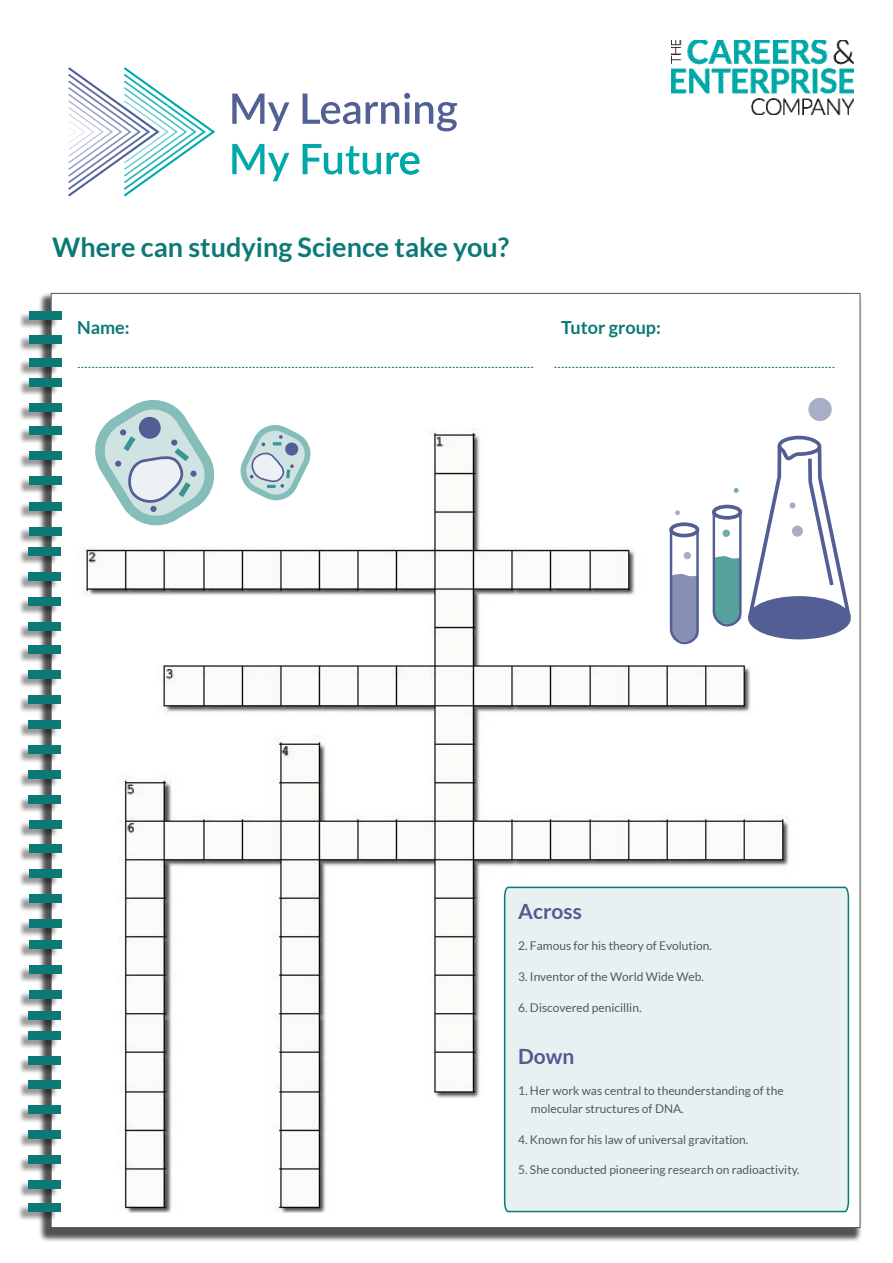
<style>
.page{position:relative;width:893px;height:1263px;background:#fff}
.page>*{position:absolute;margin:0;border:0;box-sizing:border-box;transform-origin:0 0}
.t1{font:700 27px "Lato";color:#0b7976}
.t2{font:700 21px "Lato";color:#555991}
.t3{font:700 18px "Lato";color:#0b7976}
.t4{font:12px/18px "Lato";color:#575756}
</style>
<div class="page">
<img style="left:672px;top:40px;width:182px;height:74px">
<div style="left:38px;top:292px;width:825px;height:950px;background:#000;opacity:.68"></div>
<div style="left:51px;top:293px;width:809px;height:934px;background:#fff"></div>
<svg style="left:78px;top:367px;width:455px;height:1px"></svg>
<img style="left:61px;top:428px;width:747px;height:784px">
<svg style="left:554px;top:367px;width:280px;height:1px"></svg>
<div style="left:18px;top:548px;width:40px;height:17px;background:#000;opacity:.4"></div>
<div style="left:29px;top:547px;width:32px;height:9px;background:#0b7976"></div>
<div style="left:18px;top:573px;width:40px;height:17px;background:#000;opacity:.4"></div>
<div style="left:29px;top:572px;width:32px;height:9px;background:#0b7976"></div>
<div style="left:18px;top:598px;width:40px;height:17px;background:#000;opacity:.4"></div>
<div style="left:29px;top:597px;width:32px;height:9px;background:#0b7976"></div>
<div style="left:18px;top:623px;width:40px;height:17px;background:#000;opacity:.4"></div>
<div style="left:29px;top:622px;width:32px;height:9px;background:#0b7976"></div>
<div style="left:18px;top:647px;width:40px;height:16px;background:#000;opacity:.4"></div>
<div style="left:29px;top:645px;width:32px;height:9px;background:#0b7976"></div>
<div style="left:18px;top:672px;width:40px;height:16px;background:#000;opacity:.4"></div>
<div style="left:29px;top:670px;width:32px;height:9px;background:#0b7976"></div>
<div style="left:18px;top:697px;width:40px;height:16px;background:#000;opacity:.4"></div>
<div style="left:29px;top:695px;width:32px;height:9px;background:#0b7976"></div>
<div style="left:18px;top:722px;width:40px;height:16px;background:#000;opacity:.4"></div>
<div style="left:29px;top:720px;width:32px;height:9px;background:#0b7976"></div>
<div style="left:18px;top:747px;width:40px;height:16px;background:#000;opacity:.4"></div>
<div style="left:29px;top:745px;width:32px;height:9px;background:#0b7976"></div>
<div style="left:18px;top:772px;width:40px;height:16px;background:#000;opacity:.4"></div>
<div style="left:29px;top:770px;width:32px;height:9px;background:#0b7976"></div>
<div style="left:18px;top:797px;width:40px;height:16px;background:#000;opacity:.4"></div>
<div style="left:29px;top:796px;width:32px;height:8px;background:#0b7976"></div>
<div style="left:18px;top:822px;width:40px;height:16px;background:#000;opacity:.4"></div>
<div style="left:29px;top:821px;width:32px;height:8px;background:#0b7976"></div>
<div style="left:18px;top:845px;width:40px;height:17px;background:#000;opacity:.4"></div>
<div style="left:29px;top:844px;width:32px;height:9px;background:#0b7976"></div>
<div style="left:18px;top:870px;width:40px;height:17px;background:#000;opacity:.4"></div>
<div style="left:29px;top:869px;width:32px;height:9px;background:#0b7976"></div>
<div style="left:18px;top:895px;width:40px;height:17px;background:#000;opacity:.4"></div>
<div style="left:29px;top:894px;width:32px;height:9px;background:#0b7976"></div>
<div style="left:18px;top:920px;width:40px;height:17px;background:#000;opacity:.4"></div>
<div style="left:29px;top:919px;width:32px;height:9px;background:#0b7976"></div>
<div style="left:18px;top:379px;width:40px;height:17px;background:#000;opacity:.4"></div>
<div style="left:29px;top:378px;width:32px;height:9px;background:#0b7976"></div>
<div style="left:18px;top:404px;width:40px;height:17px;background:#000;opacity:.4"></div>
<div style="left:29px;top:403px;width:32px;height:9px;background:#0b7976"></div>
<div style="left:18px;top:428px;width:40px;height:16px;background:#000;opacity:.4"></div>
<div style="left:29px;top:427px;width:32px;height:8px;background:#0b7976"></div>
<div style="left:18px;top:453px;width:40px;height:16px;background:#000;opacity:.4"></div>
<div style="left:29px;top:452px;width:32px;height:8px;background:#0b7976"></div>
<div style="left:18px;top:478px;width:40px;height:16px;background:#000;opacity:.4"></div>
<div style="left:29px;top:477px;width:32px;height:8px;background:#0b7976"></div>
<div style="left:18px;top:503px;width:40px;height:16px;background:#000;opacity:.4"></div>
<div style="left:29px;top:502px;width:32px;height:8px;background:#0b7976"></div>
<div style="left:18px;top:528px;width:40px;height:16px;background:#000;opacity:.4"></div>
<div style="left:29px;top:527px;width:32px;height:8px;background:#0b7976"></div>
<div style="left:18px;top:359px;width:40px;height:17px;background:#000;opacity:.4"></div>
<div style="left:29px;top:358px;width:32px;height:9px;background:#0b7976"></div>
<div style="left:18px;top:941px;width:40px;height:17px;background:#000;opacity:.4"></div>
<div style="left:29px;top:940px;width:32px;height:9px;background:#0b7976"></div>
<div style="left:19px;top:966px;width:39px;height:17px;background:#000;opacity:.4"></div>
<div style="left:29px;top:965px;width:32px;height:9px;background:#0b7976"></div>
<div style="left:19px;top:991px;width:39px;height:17px;background:#000;opacity:.4"></div>
<div style="left:29px;top:990px;width:32px;height:9px;background:#0b7976"></div>
<div style="left:18px;top:1032px;width:40px;height:17px;background:#000;opacity:.4"></div>
<div style="left:29px;top:1031px;width:32px;height:9px;background:#0b7976"></div>
<div style="left:18px;top:1057px;width:40px;height:17px;background:#000;opacity:.4"></div>
<div style="left:29px;top:1056px;width:32px;height:9px;background:#0b7976"></div>
<div style="left:18px;top:1081px;width:40px;height:16px;background:#000;opacity:.4"></div>
<div style="left:29px;top:1080px;width:32px;height:8px;background:#0b7976"></div>
<div style="left:18px;top:1106px;width:40px;height:16px;background:#000;opacity:.4"></div>
<div style="left:29px;top:1105px;width:32px;height:8px;background:#0b7976"></div>
<div style="left:18px;top:1131px;width:40px;height:16px;background:#000;opacity:.4"></div>
<div style="left:29px;top:1130px;width:32px;height:8px;background:#0b7976"></div>
<div style="left:18px;top:1156px;width:40px;height:16px;background:#000;opacity:.4"></div>
<div style="left:29px;top:1155px;width:32px;height:8px;background:#0b7976"></div>
<div style="left:18px;top:1181px;width:40px;height:16px;background:#000;opacity:.4"></div>
<div style="left:29px;top:1180px;width:32px;height:9px;background:#0b7976"></div>
<div style="left:18px;top:1013px;width:40px;height:16px;background:#000;opacity:.4"></div>
<div style="left:29px;top:1011px;width:32px;height:9px;background:#0b7976"></div>
<div style="left:18px;top:1205px;width:40px;height:16px;background:#000;opacity:.4"></div>
<div style="left:29px;top:1203px;width:32px;height:9px;background:#0b7976"></div>
<div style="left:19px;top:336px;width:39px;height:16px;background:#000;opacity:.4"></div>
<div style="left:29px;top:335px;width:32px;height:8px;background:#0b7976"></div>
<div style="left:19px;top:312px;width:39px;height:17px;background:#000;opacity:.4"></div>
<div style="left:29px;top:311px;width:32px;height:9px;background:#0b7976"></div>
<div style="left:808px;top:398px;width:24px;height:23px;background:#a8adc9;border-radius:50%"></div>
<svg style="left:669px;top:527px;width:31px;height:118px"></svg>
<div style="left:669px;top:522px;width:30px;height:15px;border:4px solid #525e94;border-radius:50%"></div>
<div style="left:684px;top:552px;width:7px;height:7px;background:#a8adc9;border-radius:50%"></div>
<svg style="left:675px;top:510px;width:5px;height:5px"></svg>
<svg style="left:711px;top:436px;width:140px;height:203px"></svg>
<svg style="left:82px;top:400px;width:132px;height:139px"></svg>
<svg style="left:237px;top:425px;width:77px;height:75px"></svg>
<div style="left:503px;top:886px;width:347px;height:327px;background:#e7f1f1"></div>
<svg style="left:232px;top:94px;width:57px;height:37px"></svg>
<svg style="left:303px;top:94px;width:57px;height:30px"></svg>
<svg style="left:366px;top:93px;width:91px;height:38px"></svg>
<svg style="left:232px;top:144px;width:57px;height:37px"></svg>
<svg style="left:303px;top:144px;width:116px;height:31px"></svg>
<svg style="left:206px;top:125px;width:9px;height:14px"></svg>
<svg style="left:68px;top:67px;width:138px;height:130px"></svg>
<h1 class="t1" style="left:52px;top:232px;width:458px">Where can studying Science take you?</h1>
<h3 class="t3" style="left:77px;top:317px;width:54px">Name:</h3>
<h3 class="t3" style="left:561px;top:317px;width:101px">Tutor group:</h3>
<h2 class="t2" style="left:518px;top:900px;width:65px">Across</h2>
<p class="t4" style="left:518px;top:937px;width:195px">2. Famous for his theory of Evolution.</p>
<p class="t4" style="left:518px;top:967px;width:187px">3. Inventor of the World Wide Web.</p>
<p class="t4" style="left:518px;top:998px;width:125px">6. Discovered penicillin.</p>
<h2 class="t2" style="left:518px;top:1044px;width:58px">Down</h2>
<p class="t4" style="left:531px;top:1081px;width:254px;text-indent:-13px">1. Her work was central to theunderstanding of the molecular structures of DNA.</p>
<p class="t4" style="left:518px;top:1130px;width:232px">4. Known for his law of universal gravitation.</p>
<p class="t4" style="left:518px;top:1161px;width:283px">5. She conducted pioneering research on radioactivity.</p>
</div>
